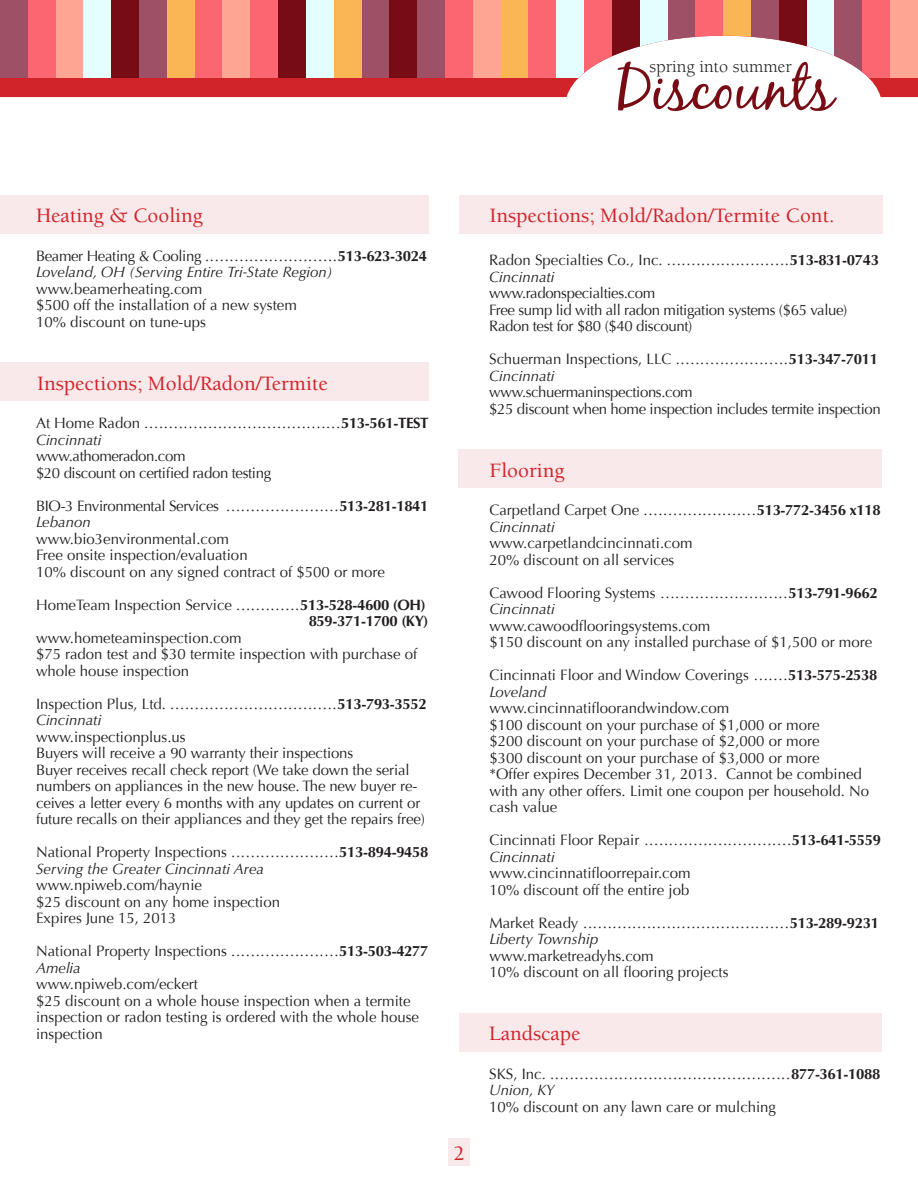
<style>
.page{position:relative;width:918px;height:1188px;background:#fff}
.page>*{position:absolute;margin:0;border:0;box-sizing:border-box;transform-origin:0 0}
.t1{font:59.85px "Black Jack";color:#770c14}
.t2{font:500 21px "Berkeley";color:#d1232a}
.t3{font:18px "Berkeley";color:#231f20}
.t4{font:15px/16.5px "Optima";color:#231f20}
.t5{font:15px "Optima";letter-spacing:-.025em;color:#231f20}
.t6{font:italic 15px "Optima";color:#231f20}
.t7{font:700 15px "Optima";letter-spacing:-.025em;color:#231f20}
.s1{font-weight:700}
</style>
<div class="page">
<svg style="left:0;top:78px;width:918px;height:19px;fill:#d1232a"></svg>
<div style="left:0;top:0;width:28px;height:78px;background:#9e5066"></div>
<div style="left:28px;top:0;width:28px;height:78px;background:#fb6670"></div>
<div style="left:56px;top:0;width:27px;height:78px;background:#ffa594"></div>
<div style="left:83px;top:0;width:28px;height:78px;background:#e3fefe"></div>
<div style="left:139px;top:0;width:28px;height:78px;background:#9e5066"></div>
<div style="left:167px;top:0;width:28px;height:78px;background:#fab655"></div>
<div style="left:195px;top:0;width:28px;height:78px;background:#fb6670"></div>
<div style="left:250px;top:0;width:28px;height:78px;background:#fb6670"></div>
<div style="left:362px;top:0;width:27px;height:78px;background:#9e5066"></div>
<div style="left:306px;top:0;width:28px;height:78px;background:#e3fefe"></div>
<div style="left:223px;top:0;width:27px;height:78px;background:#ffa594"></div>
<div style="left:334px;top:0;width:28px;height:78px;background:#fab655"></div>
<div style="left:111px;top:0;width:28px;height:78px;background:#770c14"></div>
<div style="left:278px;top:0;width:28px;height:78px;background:#770c14"></div>
<div style="left:389px;top:0;width:28px;height:78px;background:#770c14"></div>
<div style="left:417px;top:0;width:28px;height:78px;background:#9e5066"></div>
<div style="left:445px;top:0;width:28px;height:78px;background:#fb6670"></div>
<div style="left:473px;top:0;width:28px;height:78px;background:#ffa594"></div>
<div style="left:501px;top:0;width:28px;height:78px;background:#fab655"></div>
<div style="left:529px;top:0;width:27px;height:78px;background:#fb6670"></div>
<svg style="left:584px;top:0;width:28px;height:73px;background:#fb7881"></svg>
<div style="left:640px;top:0;width:28px;height:78px;background:linear-gradient(to bottom,#dafdfd,#fff)"></div>
<div style="left:556px;top:0;width:28px;height:78px;background:#e3fefe"></div>
<svg style="left:612px;top:0;width:28px;height:57px;background:#85252c"></svg>
<svg style="left:668px;top:0;width:27px;height:41px"></svg>
<svg style="left:695px;top:0;width:28px;height:37px"></svg>
<svg style="left:751px;top:0;width:28px;height:41px"></svg>
<svg style="left:723px;top:0;width:28px;height:37px"></svg>
<svg style="left:779px;top:0;width:28px;height:47px"></svg>
<svg style="left:807px;top:0;width:28px;height:56px;background:#e2f7f7"></svg>
<svg style="left:835px;top:0;width:27px;height:72px;background:#a96478"></svg>
<div style="left:862px;top:0;width:28px;height:78px;background:#fb6670"></div>
<div style="left:890px;top:0;width:28px;height:78px;background:#ffa594"></div>
<div style="left:448px;top:1138px;width:22px;height:28px;background:#fae9ea"></div>
<div style="left:0;top:195px;width:429px;height:38px;background:#fae9ea"></div>
<div style="left:0;top:363px;width:429px;height:38px;background:#fae9ea"></div>
<div style="left:459px;top:450px;width:423px;height:38px;background:#fae9ea"></div>
<div style="left:459px;top:1013px;width:423px;height:39px;background:#fae9ea"></div>
<div style="left:459px;top:195px;width:423px;height:38px;background:#fae9ea"></div>
<p class="t3" style="left:649px;top:57px;width:144px">spring into summer</p>
<p class="t1" style="left:616px;top:52px;width:220px">Discounts</p>
<p class="t2" style="left:36px;top:204px;width:168px">Heating &amp; Cooling</p>
<p class="t5" style="left:36px;top:247px;width:393px">Beamer Heating &amp; Cooling ...........................<span class="s1">513-623-3024</span></p>
<p class="t6" style="left:36px;top:263px;width:298px">Loveland, OH (Serving Entire Tri-State Region)</p>
<p class="t4" style="left:36px;top:281px;width:168px">www.beamerheating.com</p>
<p class="t4" style="left:36px;top:297px;width:262px">$500 off the installation of a new system</p>
<p class="t4" style="left:36px;top:314px;width:172px">10% discount on tune-ups</p>
<p class="t2" style="left:37px;top:372px;width:292px">Inspections; Mold/Radon/Termite</p>
<p class="t4" style="left:36px;top:415px;width:394px">At Home Radon ........................................<span class="s1">513-561-TEST</span></p>
<p class="t6" style="left:36px;top:431px;width:67px">Cincinnati</p>
<p class="t5" style="left:36px;top:447px;width:151px">www.athomeradon.com</p>
<p class="t5" style="left:36px;top:464px;width:237px">$20 discount on certified radon testing</p>
<p class="t5" style="left:36px;top:497px;width:394px">BIO-3 Environmental Services .......................<span class="s1">513-281-1841</span></p>
<p class="t6" style="left:36px;top:513px;width:56px">Lebanon</p>
<p class="t4" style="left:36px;top:531px;width:194px">www.bio3environmental.com</p>
<p class="t4" style="left:36px;top:547px;width:213px">Free onsite inspection/evaluation</p>
<p class="t4" style="left:36px;top:564px;width:350px">10% discount on any signed contract of $500 or more</p>
<p class="t4" style="left:36px;top:597px;width:391px">HomeTeam Inspection Service .............<span class="s1">513-528-4600 (OH)</span></p>
<p class="t7" style="left:309px;top:612px;width:121px">859-371-1700 (KY)</p>
<p class="t4" style="left:36px;top:630px;width:207px">www.hometeaminspection.com</p>
<p class="t4" style="left:36px;top:646px;width:383px">$75 radon test and $30 termite inspection with purchase of whole house inspection</p>
<p class="t4" style="left:36px;top:696px;width:392px">Inspection Plus, Ltd. ..................................<span class="s1">513-793-3552</span></p>
<p class="t6" style="left:36px;top:711px;width:67px">Cincinnati</p>
<p class="t4" style="left:36px;top:729px;width:151px">www.inspectionplus.us</p>
<p class="t4" style="left:36px;top:745px;width:319px">Buyers will receive a 90 warranty their inspections</p>
<p class="t4" style="left:36px;top:762px;width:390px">Buyer receives recall check report (We take down the serial numbers on appliances in the new house. The new buyer re&shy;ceives a letter every 6 months with any updates on current or future recalls on their appliances and they get the repairs free)</p>
<p class="t4" style="left:36px;top:844px;width:394px">National Property Inspections ......................<span class="s1">513-894-9458</span></p>
<p class="t6" style="left:36px;top:860px;width:230px">Serving the Greater Cincinnati Area</p>
<p class="t4" style="left:36px;top:877px;width:168px">www.npiweb.com/haynie</p>
<p class="t4" style="left:36px;top:894px;width:246px">$25 discount on any home inspection</p>
<p class="t4" style="left:36px;top:910px;width:142px">Expires June 15, 2013</p>
<p class="t4" style="left:36px;top:943px;width:394px">National Property Inspections ......................<span class="s1">513-503-4277</span></p>
<p class="t6" style="left:36px;top:959px;width:46px">Amelia</p>
<p class="t4" style="left:36px;top:976px;width:163px">www.npiweb.com/eckert</p>
<p class="t4" style="left:36px;top:993px;width:385px">$25 discount on a whole house inspection when a termite inspection or radon testing is ordered with the whole house inspection</p>
<p class="t2" style="left:453px;top:1142px;width:12px">2</p>
<p class="t2" style="left:489px;top:204px;width:347px">Inspections; Mold/Radon/Termite Cont.</p>
<p class="t4" style="left:489px;top:252px;width:391px">Radon Specialties Co., Inc. .........................<span class="s1">513-831-0743</span></p>
<p class="t6" style="left:489px;top:268px;width:67px">Cincinnati</p>
<p class="t5" style="left:489px;top:284px;width:167px">www.radonspecialties.com</p>
<p class="t5" style="left:489px;top:301px;width:360px">Free sump lid with all radon mitigation systems ($65 value)</p>
<p class="t5" style="left:489px;top:317px;width:205px">Radon test for $80 ($40 discount)</p>
<p class="t4" style="left:489px;top:351px;width:390px">Schuerman Inspections, LLC .......................<span class="s1">513-347-7011</span></p>
<p class="t6" style="left:489px;top:367px;width:67px">Cincinnati</p>
<p class="t5" style="left:489px;top:383px;width:205px">www.schuermaninspections.com</p>
<p class="t5" style="left:489px;top:400px;width:393px">$25 discount when home inspection includes termite inspection</p>
<p class="t2" style="left:489px;top:459px;width:77px">Flooring</p>
<p class="t4" style="left:489px;top:502px;width:393px">Carpetland Carpet One .......................<span class="s1">513-772-3456 x118</span></p>
<p class="t6" style="left:489px;top:518px;width:67px">Cincinnati</p>
<p class="t4" style="left:489px;top:535px;width:205px">www.carpetlandcincinnati.com</p>
<p class="t4" style="left:489px;top:552px;width:187px">20% discount on all services</p>
<p class="t4" style="left:489px;top:585px;width:390px">Cawood Flooring Systems ..........................<span class="s1">513-791-9662</span></p>
<p class="t6" style="left:489px;top:600px;width:67px">Cincinnati</p>
<p class="t4" style="left:489px;top:618px;width:223px">www.cawoodflooringsystems.com</p>
<p class="t4" style="left:489px;top:634px;width:384px">$150 discount on any installed purchase of $1,500 or more</p>
<p class="t4" style="left:489px;top:667px;width:390px">Cincinnati Floor and Window Coverings .......<span class="s1">513-575-2538</span></p>
<p class="t6" style="left:489px;top:683px;width:59px">Loveland</p>
<p class="t4" style="left:489px;top:700px;width:241px">www.cincinnatifloorandwindow.com</p>
<p class="t4" style="left:489px;top:717px;width:332px">$100 discount on your purchase of $1,000 or more</p>
<p class="t4" style="left:489px;top:733px;width:332px">$200 discount on your purchase of $2,000 or more</p>
<p class="t4" style="left:489px;top:750px;width:332px">$300 discount on your purchase of $3,000 or more</p>
<p class="t4" style="left:489px;top:766px;width:381px">*Offer expires December 31, 2013. Cannot be combined with any other offers. Limit one coupon per household. No cash value</p>
<p class="t4" style="left:489px;top:832px;width:393px">Cincinnati Floor Repair ..............................<span class="s1">513-641-5559</span></p>
<p class="t6" style="left:489px;top:848px;width:67px">Cincinnati</p>
<p class="t4" style="left:489px;top:865px;width:203px">www.cincinnatifloorrepair.com</p>
<p class="t4" style="left:489px;top:882px;width:202px">10% discount off the entire job</p>
<p class="t4" style="left:489px;top:915px;width:391px">Market Ready ..........................................<span class="s1">513-289-9231</span></p>
<p class="t6" style="left:489px;top:930px;width:111px">Liberty Township</p>
<p class="t4" style="left:489px;top:948px;width:166px">www.marketreadyhs.com</p>
<p class="t4" style="left:489px;top:964px;width:241px">10% discount on all flooring projects</p>
<p class="t2" style="left:489px;top:1023px;width:93px">Landscape</p>
<p class="t4" style="left:489px;top:1066px;width:393px">SKS, Inc. .................................................<span class="s1">877-361-1088</span></p>
<p class="t6" style="left:489px;top:1081px;width:67px">Union, KY</p>
<p class="t4" style="left:489px;top:1099px;width:288px">10% discount on any lawn care or mulching</p>
</div>
